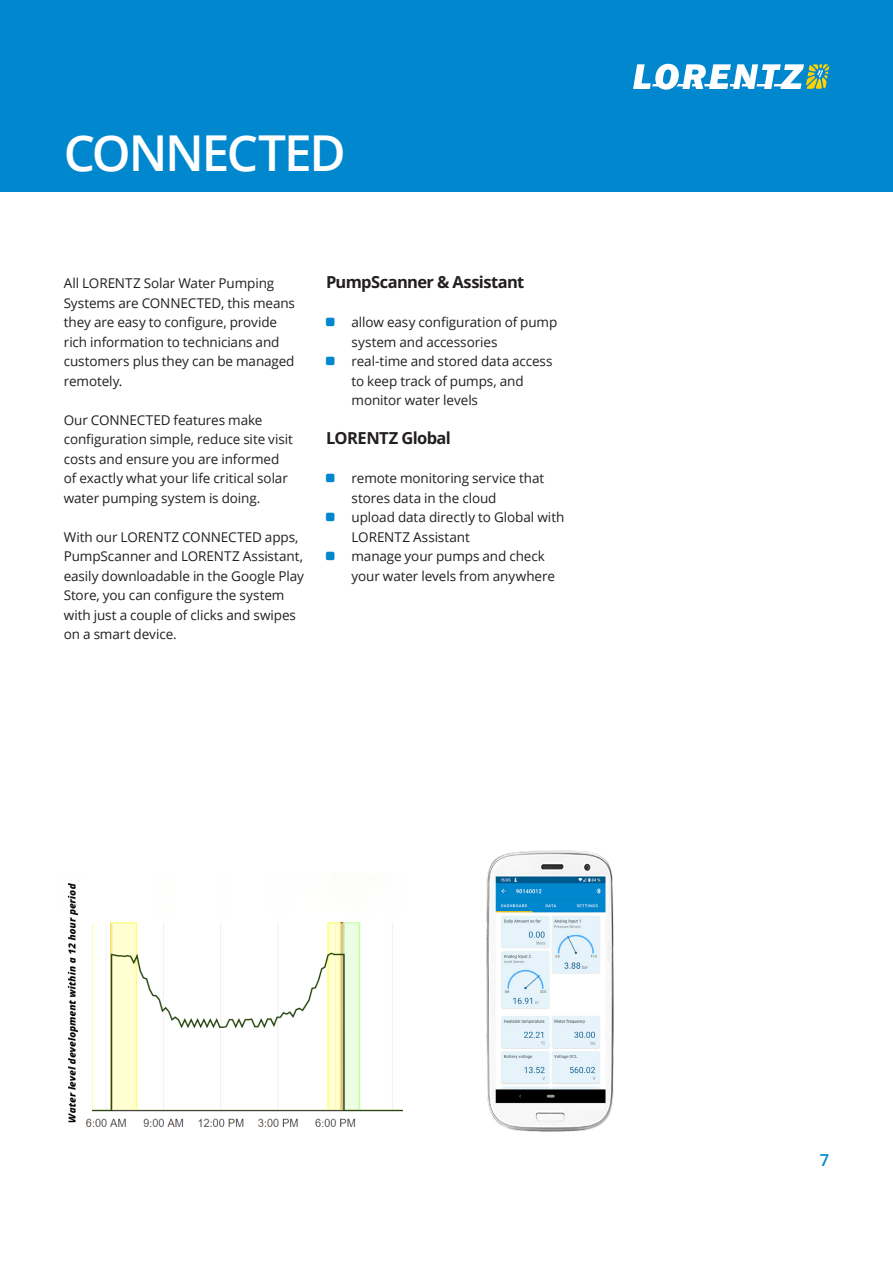
<style>
.page{position:relative;width:893px;height:1263px;background:#fff}
.page>*{position:absolute;margin:0;border:0;box-sizing:border-box;transform-origin:0 0}
.DocumentHead{font:600 49.5px "Open Sans";letter-spacing:-.045em;color:#fff}
.SubHeader{font:700 16.5px "Open Sans";letter-spacing:-.035em;color:#231f20}
.t1{font:600 16.5px "Open Sans";color:#0087cd}
.t2{font:13.5px/19.5px "Open Sans";letter-spacing:-.005em;color:#231f20}
</style>
<div class="page">
<div style="left:0;top:0;width:893px;height:191px;background:#0087cd"></div>
<svg style="left:633px;top:64px;width:196px;height:26px"></svg>
<img style="left:67px;top:882px;width:336px;height:245px">
<img style="left:486px;top:850px;width:128px;height:282px">
<p class="DocumentHead" style="left:64px;top:119px;width:284px">CONNECTED</p>
<p class="t2" style="left:64px;top:273px;width:233px">All LORENTZ Solar Water Pumping<br>Systems are CONNECTED, this means they are easy to configure, provide rich information to technicians and customers plus they can be managed remotely.</p>
<p class="t2" style="left:64px;top:410px;width:231px">Our CONNECTED features make configuration simple, reduce site visit costs and ensure you are informed of exactly what your life critical solar water pumping system is doing.</p>
<p class="t2" style="left:64px;top:527px;width:242px">With our LORENTZ CONNECTED apps, PumpScanner and LORENTZ Assistant, easily downloadable in the Google Play Store, you can configure the system with just a couple of clicks and swipes on a smart device.</p>
<p class="SubHeader" style="left:326px;top:271px;width:200px">PumpScanner &amp; Assistant</p>
<p class="t2" style="left:351px;top:312px;width:207px">allow easy configuration of pump system and accessories</p>
<p class="t2" style="left:351px;top:351px;width:202px">real-time and stored data access to keep track of pumps, and monitor water levels</p>
<p class="SubHeader" style="left:326px;top:427px;width:126px">LORENTZ Global</p>
<p class="t2" style="left:351px;top:468px;width:194px">remote monitoring service that stores data in the cloud</p>
<p class="t2" style="left:351px;top:507px;width:214px">upload data directly to Global with<br>LORENTZ Assistant</p>
<p class="t2" style="left:351px;top:546px;width:205px">manage your pumps and check your water levels from anywhere</p>
<p class="t1" style="left:820px;top:1148px;width:11px">7</p>
</div>
